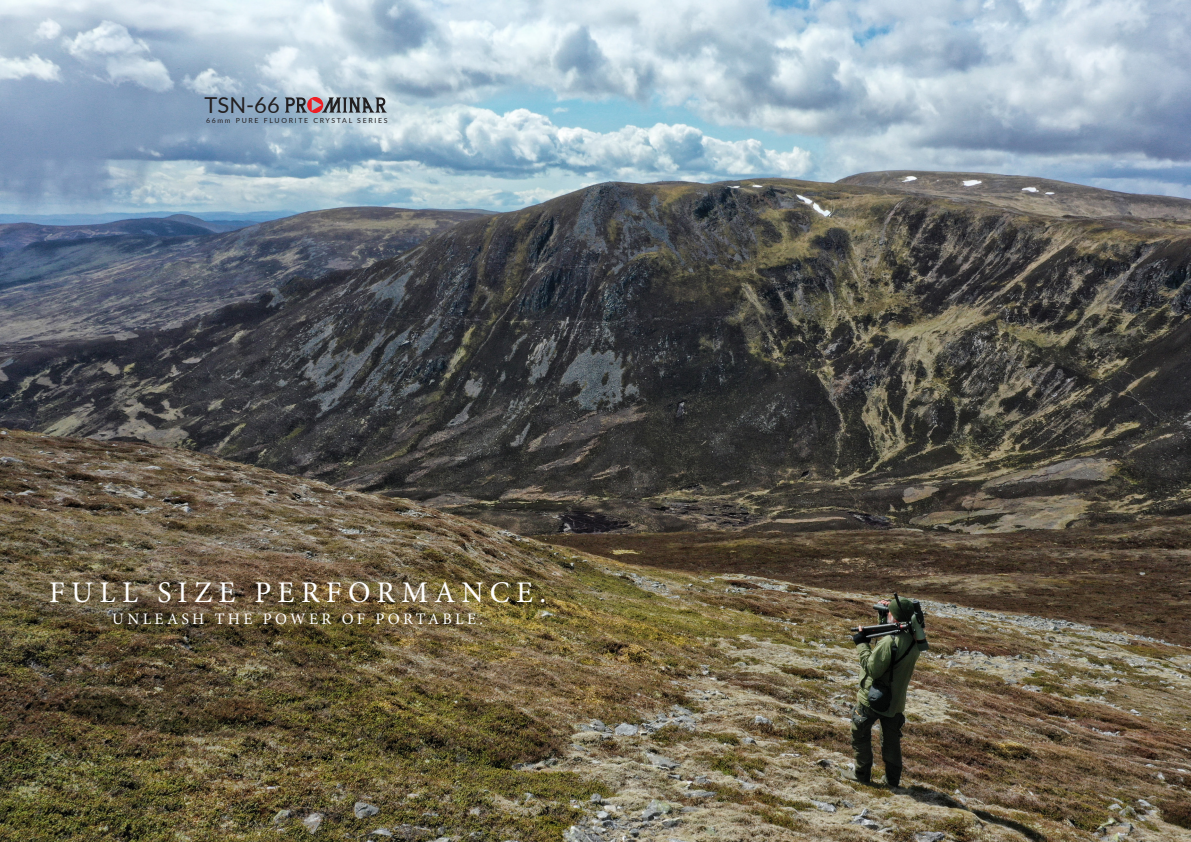
<style>
.page{position:relative;width:1191px;height:842px;background:#fff}
.page>*{position:absolute;margin:0;border:0;box-sizing:border-box;transform-origin:0 0}
.t1{font:30px "Minion Pro";letter-spacing:.21em;color:#fff}
.t2{font:21.9px "Lato";color:#231f20}
.t3{font:16px "Minion Pro";letter-spacing:.21em;color:#fff}
.t4{font:7px "Lato";letter-spacing:.24em;color:#231f20}
</style>
<div class="page">
<img style="left:0;top:0;width:1191px;height:842px">
<svg style="left:285px;top:97px;width:101px;height:16px;background:#7f7780"></svg>
<p class="t2" style="left:205px;top:89px;width:77px">TSN-66</p>
<p class="t4" style="left:206px;top:115px;width:183px">66mm PURE FLUORITE CRYSTAL SERIES</p>
<p class="t1" style="left:49px;top:573px;width:499px">FULL SIZE PERFORMANCE.</p>
<p class="t3" style="left:112px;top:609px;width:372px">UNLEASH THE POWER OF PORTABLE.</p>
</div>
